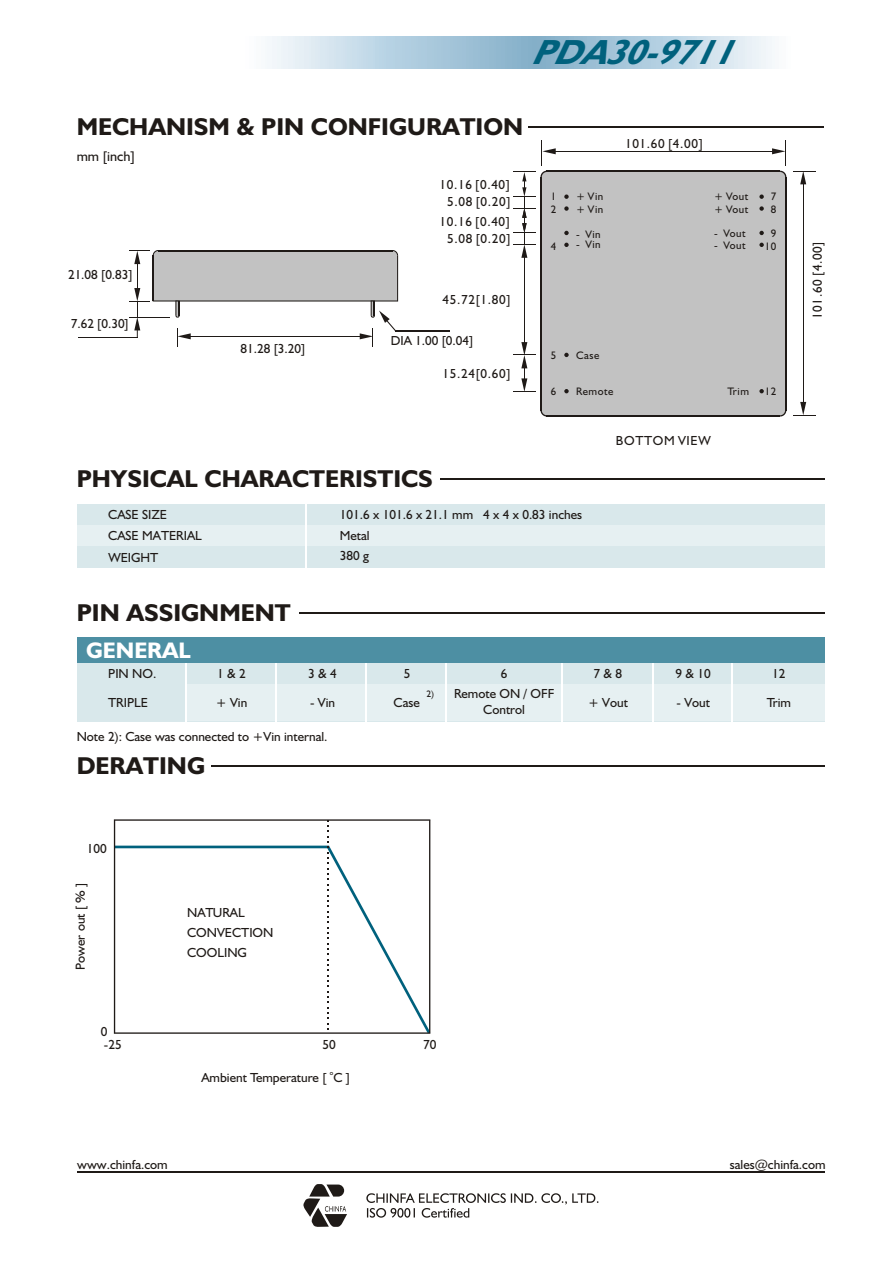
<style>
.page{position:relative;width:894px;height:1263px;background:#fff}
.page>*{position:absolute;margin:0;border:0;box-sizing:border-box;transform-origin:0 0}
.t1{font:italic 700 35.1px "Humanst 521 BT";color:#00617d}
.t2{font:700 24.45px "Humanst 521 BT";color:#1f1a17}
.t3{font:700 22.65px "Humanst 521 BT";color:#fff}
.t4{font:14.1px "Humanst 521 BT";color:#1f1a17}
.t5{font:13.2px/21.3px "Humanst 521 BT";color:#1f1a17}
.t6{font:13.2px "Humanst 521 BT";letter-spacing:.05em;color:#1f1a17}
.t7{font:10.95px/12.3px "Humanst 521 BT";letter-spacing:.05em;color:#1f1a17}
.t8{font:9.45px "Humanst 521 BT";color:#1f1a17}
.t9{font:6.6px "Humanst 521 BT";color:#1f1a17}
</style>
<div class="page">
<hr style="left:77px;top:1172px;width:748px;height:1px;background:#1f1a17">
<div style="left:77px;top:663px;width:747px;height:58px;background:#d9e8eb"></div>
<hr style="left:529px;top:126px;width:295px;height:2px;background:#1f1a17">
<div style="left:77px;top:504px;width:747px;height:21px;background:#d9e8eb"></div>
<div style="left:77px;top:525px;width:747px;height:22px;background:#e6f0f2"></div>
<div style="left:77px;top:547px;width:747px;height:21px;background:#d9e8eb"></div>
<hr style="left:306px;top:500px;width:1px;height:73px;background:#fff">
<hr style="left:440px;top:478px;width:384px;height:1px;background:#1f1a17">
<div style="left:186px;top:684px;width:638px;height:37px;background:#e6f0f2"></div>
<hr style="left:186px;top:659px;width:1px;height:75px;background:#fff">
<hr style="left:275px;top:659px;width:1px;height:74px;background:#fff">
<hr style="left:366px;top:659px;width:1px;height:74px;background:#fff">
<hr style="left:445px;top:659px;width:1px;height:75px;background:#fff">
<hr style="left:561px;top:659px;width:2px;height:75px;background:#fff">
<hr style="left:299px;top:612px;width:525px;height:2px;background:#1f1a17">
<hr style="left:211px;top:765px;width:613px;height:1px;background:#1f1a17">
<svg style="left:114px;top:819px;width:316px;height:215px"></svg>
<hr style="left:653px;top:659px;width:1px;height:75px;background:#fff">
<hr style="left:731px;top:659px;width:2px;height:75px;background:#fff">
<div style="left:77px;top:638px;width:747px;height:25px;background:#4d8fa3"></div>
<hr style="left:78px;top:337px;width:59px;height:1px;background:#1f1a17">
<hr style="left:395px;top:330px;width:55px;height:1px;background:#1f1a17">
<svg style="left:129px;top:250px;width:269px;height:97px"></svg>
<div style="left:541px;top:171px;width:245px;height:245px;background:#c2c2c2;border-radius:6px"></div>
<hr style="left:547px;top:171px;width:233px;height:1px;background:#1f1a17">
<hr style="left:785px;top:177px;width:1px;height:233px;background:#1f1a17">
<svg style="left:780px;top:410px;width:6px;height:7px"></svg>
<hr style="left:547px;top:415px;width:233px;height:2px;background:#1f1a17">
<svg style="left:541px;top:410px;width:6px;height:7px"></svg>
<hr style="left:541px;top:177px;width:1px;height:233px;background:#1f1a17">
<svg style="left:564px;top:194px;width:5px;height:5px"></svg>
<svg style="left:564px;top:206px;width:5px;height:5px"></svg>
<svg style="left:564px;top:231px;width:5px;height:4px"></svg>
<svg style="left:564px;top:243px;width:5px;height:4px"></svg>
<svg style="left:564px;top:353px;width:5px;height:4px"></svg>
<svg style="left:564px;top:389px;width:5px;height:4px"></svg>
<svg style="left:759px;top:194px;width:5px;height:5px"></svg>
<svg style="left:759px;top:206px;width:5px;height:5px"></svg>
<svg style="left:759px;top:231px;width:5px;height:4px"></svg>
<svg style="left:759px;top:243px;width:5px;height:4px"></svg>
<svg style="left:759px;top:389px;width:5px;height:4px"></svg>
<svg style="left:513px;top:342px;width:22px;height:50px"></svg>
<hr style="left:524px;top:255px;width:1px;height:90px;background:#1f1a17">
<svg style="left:513px;top:171px;width:22px;height:87px"></svg>
<svg style="left:794px;top:171px;width:22px;height:13px"></svg>
<svg style="left:794px;top:402px;width:22px;height:14px"></svg>
<hr style="left:803px;top:181px;width:1px;height:223px;background:#1f1a17">
<hr style="left:550px;top:151px;width:225px;height:1px;background:#1f1a17">
<svg style="left:541px;top:140px;width:15px;height:37px"></svg>
<svg style="left:772px;top:140px;width:14px;height:37px"></svg>
<svg style="left:303px;top:1184px;width:44px;height:43px"></svg>
<svg style="left:366px;top:1193px;width:232px;height:25px"></svg>
<h1 class="t1" style="left:531px;top:38px;width:218px">PDA30-9711</h1>
<h2 class="t2" style="left:77px;top:117px;width:448px">MECHANISM &amp; PIN CONFIGURATION</h2>
<p class="t4" style="left:77px;top:151px;width:60px">mm [inch]</p>
<p class="t5" style="left:68px;top:265px;width:66px">21.08 [0.83]</p>
<p class="t5" style="left:71px;top:314px;width:59px">7.62 [0.30]</p>
<p class="t5" style="left:241px;top:339px;width:66px">81.28 [3.20]</p>
<p class="t5" style="left:440px;top:176px;width:73px;line-height:17.7px;text-align:center">10.16 [0.40]<br>5.08 [0.20]</p>
<p class="t5" style="left:440px;top:213px;width:73px;line-height:17.7px;text-align:center">10.16 [0.40]<br>5.08 [0.20]</p>
<p class="t5" style="left:443px;top:290px;width:69px">45.72[1.80]</p>
<p class="t5" style="left:391px;top:331px;width:84px">DIA 1.00 [0.04]</p>
<p class="t5" style="left:443px;top:364px;width:69px">15.24[0.60]</p>
<p class="t7" style="left:551px;top:191px;width:7px">1<br>2</p>
<p class="t7" style="left:551px;top:241px;width:7px">4</p>
<p class="t7" style="left:576px;top:191px;width:29px">+ Vin + Vin</p>
<p class="t7" style="left:576px;top:229px;width:26px">- Vin</p>
<p class="t7" style="left:576px;top:239px;width:26px">- Vin</p>
<p class="t5" style="left:625px;top:133px;width:79px">101.60 [4.00]</p>
<p class="t7" style="left:714px;top:191px;width:36px">+ Vout</p>
<p class="t7" style="left:714px;top:204px;width:36px">+ Vout</p>
<p class="t7" style="left:714px;top:228px;width:33px">- Vout</p>
<p class="t7" style="left:714px;top:240px;width:33px">- Vout</p>
<p class="t7" style="left:551px;top:350px;width:7px">5</p>
<p class="t7" style="left:551px;top:386px;width:7px">6</p>
<p class="t7" style="left:576px;top:350px;width:25px">Case</p>
<p class="t7" style="left:576px;top:386px;width:39px">Remote</p>
<p class="t7" style="left:728px;top:386px;width:23px">Trim</p>
<p class="t6" style="left:616px;top:435px;width:96px">BOTTOM VIEW</p>
<h2 class="t2" style="left:77px;top:469px;width:358px">PHYSICAL CHARACTERISTICS</h2>
<p class="t5" style="left:108px;top:505px;width:95px">CASE SIZE<br>CASE MATERIAL<br>WEIGHT</p>
<p class="t5" style="left:340px;top:505px;width:244px">101.6 x 101.6 x 21.1 mm 4 x 4 x 0.83 inches<br>Metal</p>
<p class="t5" style="left:340px;top:546px;width:31px">380 g</p>
<h2 class="t2" style="left:77px;top:603px;width:216px">PIN ASSIGNMENT</h2>
<h3 class="t3" style="left:86px;top:641px;width:106px">GENERAL</h3>
<p class="t7" style="left:771px;top:191px;width:7px">7<br>8</p>
<p class="t7" style="left:765px;top:228px;width:13px;text-align:center">9<br>10</p>
<p class="t7" style="left:765px;top:386px;width:13px">12</p>
<p class="t5" style="left:308px;top:664px;width:30px">3 &amp; 4</p>
<p class="t5" style="left:404px;top:664px;width:8px">5</p>
<p class="t5" style="left:501px;top:664px;width:8px">6</p>
<p class="t5" style="left:593px;top:664px;width:30px">7 &amp; 8</p>
<p class="t5" style="left:676px;top:664px;width:37px">9 &amp; 10</p>
<p class="t5" style="left:772px;top:664px;width:15px">12</p>
<p class="t5" style="left:217px;top:664px;width:30px">1 &amp; 2</p>
<p class="t5" style="left:108px;top:664px;width:50px">PIN NO.</p>
<p class="t5" style="left:108px;top:693px;width:41px">TRIPLE</p>
<p class="t5" style="left:216px;top:693px;width:33px">+ Vin</p>
<p class="t5" style="left:454px;top:687px;width:102px;line-height:15.8px;text-align:center">Remote ON / OFF<br>Control</p>
<p class="t8" style="left:427px;top:690px;width:9px">2)</p>
<p class="t5" style="left:394px;top:693px;width:28px">Case</p>
<p class="t5" style="left:588px;top:693px;width:42px">+ Vout</p>
<p class="t5" style="left:677px;top:693px;width:35px">- Vout</p>
<p class="t5" style="left:767px;top:693px;width:25px">Trim</p>
<p class="t5" style="left:310px;top:693px;width:26px">- Vin</p>
<p class="t5" style="left:77px;top:727px;width:252px">Note 2): Case was connected to +Vin internal.</p>
<h2 class="t2" style="left:77px;top:755px;width:130px">DERATING</h2>
<p class="t5" style="left:808px;top:319px;width:79px;rotate:-90deg">101.60 [4.00]</p>
<p class="t5" style="left:87px;top:839px;width:21px">100</p>
<p class="t5" style="left:71px;top:970px;width:89px;rotate:-90deg">Power out [ % ]</p>
<p class="t5" style="left:101px;top:1022px;width:8px">0</p>
<p class="t5" style="left:187px;top:903px;width:88px;line-height:20px">NATURAL<br>CONVECTION<br>COOLING</p>
<p class="t5" style="left:104px;top:1035px;width:19px">-25</p>
<p class="t5" style="left:323px;top:1035px;width:15px">50</p>
<p class="t5" style="left:423px;top:1035px;width:15px">70</p>
<p class="t9" style="left:330px;top:1070px;width:5px">o</p>
<p class="t5" style="left:201px;top:1068px;width:150px">Ambient Temperature [ C ]</p>
<p class="t5" style="left:77px;top:1155px;width:92px">www.chinfa.com</p>
<p class="t5" style="left:730px;top:1155px;width:97px">sales@chinfa.com</p>
</div>
